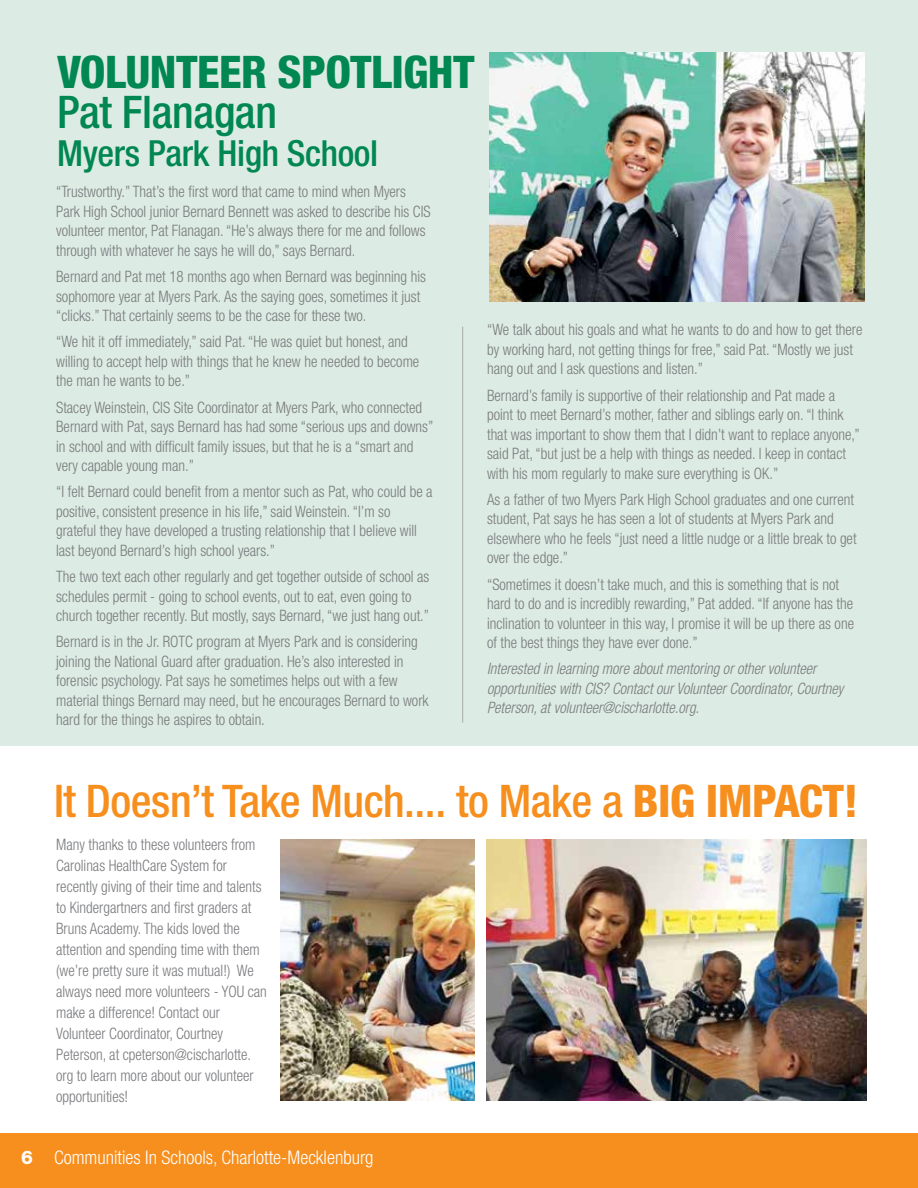
<style>
.page{position:relative;width:918px;height:1188px;background:#fff}
.page>*{position:absolute;margin:0;border:0;box-sizing:border-box;transform-origin:0 0}
.t1{font:500 condensed 45px "Helvetica Neue";letter-spacing:-.01em;color:#f78f1e}
.t2{font:800 condensed 45px "Helvetica Neue";color:#008752}
.t3{font:500 condensed 45px "Helvetica Neue";letter-spacing:-.01em;color:#008752}
.t4{font:500 condensed 36px "Helvetica Neue";letter-spacing:-.01em;color:#008752}
.t5{font:300 condensed 18.75px "Helvetica Neue LT Std";color:#fff}
.t6{font:300 condensed 15.75px/19.5px "Helvetica Neue LT Std";color:#797a7d;scale:.95 1}
.t7{font:italic 300 condensed 15.75px/19.5px "Helvetica Neue LT Std";color:#797a7d;scale:.95 1}
.s1{font-family:"Helvetica Neue LT Std";font-weight:800}
.s2{font-weight:800;font-stretch:normal}
</style>
<div class="page">
<div style="left:0;top:1134px;width:918px;height:54px;background:#f78f1e"></div>
<div style="left:0;top:0;width:918px;height:746px;background:#dcebe3"></div>
<img style="left:489px;top:53px;width:375px;height:248px">
<img style="left:281px;top:839px;width:194px;height:261px">
<img style="left:486px;top:839px;width:381px;height:261px">
<hr style="left:462px;top:327px;width:1px;height:396px;background:#a7a9ac">
<h1 class="t2" style="left:57px;top:45px;width:47px">VOLUNTEER</h1>
<h1 class="t2" style="left:278px;top:45px;width:47px">SPOTLIGHT</h1>
<h1 class="t3" style="left:57px;top:85px;width:221px">Pat Flanagan</h1>
<h2 class="t4" style="left:57px;top:132px;width:323px">Myers Park High School</h2>
<p class="t6" style="left:56px;top:182px;width:396px">“Trustworthy.” That’s the first word that came to mind when Myers Park High School junior Bernard Bennett was asked to describe his CIS volunteer mentor, Pat Flanagan. “He’s always there for me and follows through with whatever he says he will do,” says Bernard.</p>
<p class="t6" style="left:56px;top:267px;width:391px">Bernard and Pat met 18 months ago when Bernard was beginning his sophomore year at Myers Park. As the saying goes, sometimes it just “clicks.” That certainly seems to be the case for these two.</p>
<p class="t6" style="left:56px;top:332px;width:384px">“We hit it off immediately,” said Pat. “He was quiet but honest, and willing to accept help with things that he knew he needed to become the man he wants to be.”</p>
<p class="t6" style="left:56px;top:397px;width:398px">Stacey Weinstein, CIS Site Coordinator at Myers Park, who connected Bernard with Pat, says Bernard has had some “serious ups and downs” in school and with difficult family issues, but that he is a “smart and very capable young man.”</p>
<p class="t6" style="left:56px;top:482px;width:398px">“I felt Bernard could benefit from a mentor such as Pat, who could be a positive, consistent presence in his life,” said Weinstein. “I’m so grateful they have developed a trusting relationship that I believe will last beyond Bernard’s high school years.”</p>
<p class="t6" style="left:56px;top:567px;width:394px">The two text each other regularly and get together outside of school as schedules permit - going to school events, out to eat, even going to church together recently. But mostly, says Bernard, “we just hang out.”</p>
<p class="t6" style="left:56px;top:632px;width:394px">Bernard is in the Jr. ROTC program at Myers Park and is considering joining the National Guard after graduation. He’s also interested in forensic psychology. Pat says he sometimes helps out with a few material things Bernard may need, but he encourages Bernard to work hard for the things he aspires to obtain.</p>
<p class="t6" style="left:487px;top:320px;width:397px">“We talk about his goals and what he wants to do and how to get there by working hard, not getting things for free,” said Pat. “Mostly we just hang out and I ask questions and listen.”</p>
<p class="t6" style="left:487px;top:385px;width:394px">Bernard’s family is supportive of their relationship and Pat made a point to meet Bernard’s mother, father and siblings early on. “I think that was important to show them that I didn’t want to replace anyone,” said Pat, “but just be a help with things as needed. I keep in contact with his mom regularly to make sure everything is OK.”</p>
<p class="t6" style="left:487px;top:489px;width:391px">As a father of two Myers Park High School graduates and one current student, Pat says he has seen a lot of students at Myers Park and elsewhere who he feels “just need a little nudge or a little break to get over the edge.”</p>
<p class="t6" style="left:487px;top:574px;width:388px">“Sometimes it doesn’t take much, and this is something that is not hard to do and is incredibly rewarding,” Pat added. “If anyone has the inclination to volunteer in this way, I promise it will be up there as one of the best things they have ever done.”</p>
<p class="t7" style="left:487px;top:659px;width:377px">Interested in learning more about mentoring or other volunteer opportunities with CIS? Contact our Volunteer Coordinator, Courtney<br>Peterson, at volunteer@cischarlotte.org.</p>
<h1 class="t1" style="left:54px;top:774px;width:806px">It Doesn’t Take Much.... to Make a <span class="s1">BIG IMPACT!</span></h1>
<p class="t6" style="left:56px;top:834px;width:223px;line-height:21px">Many thanks to these volunteers from Carolinas HealthCare System for recently giving of their time and talents to Kindergartners and first graders at Bruns Academy. The kids loved the attention and spending time with them (we’re pretty sure it was mutual!) We always need more volunteers - YOU can make a difference! Contact our Volunteer Coordinator, Courtney Peterson, at cpeterson@cischarlotte. org to learn more about our volunteer opportunities!</p>
<p class="t5" style="left:21px;top:1147px;width:354px"><span class="s2">6</span> Communities In Schools, Charlotte-Mecklenburg</p>
</div>
